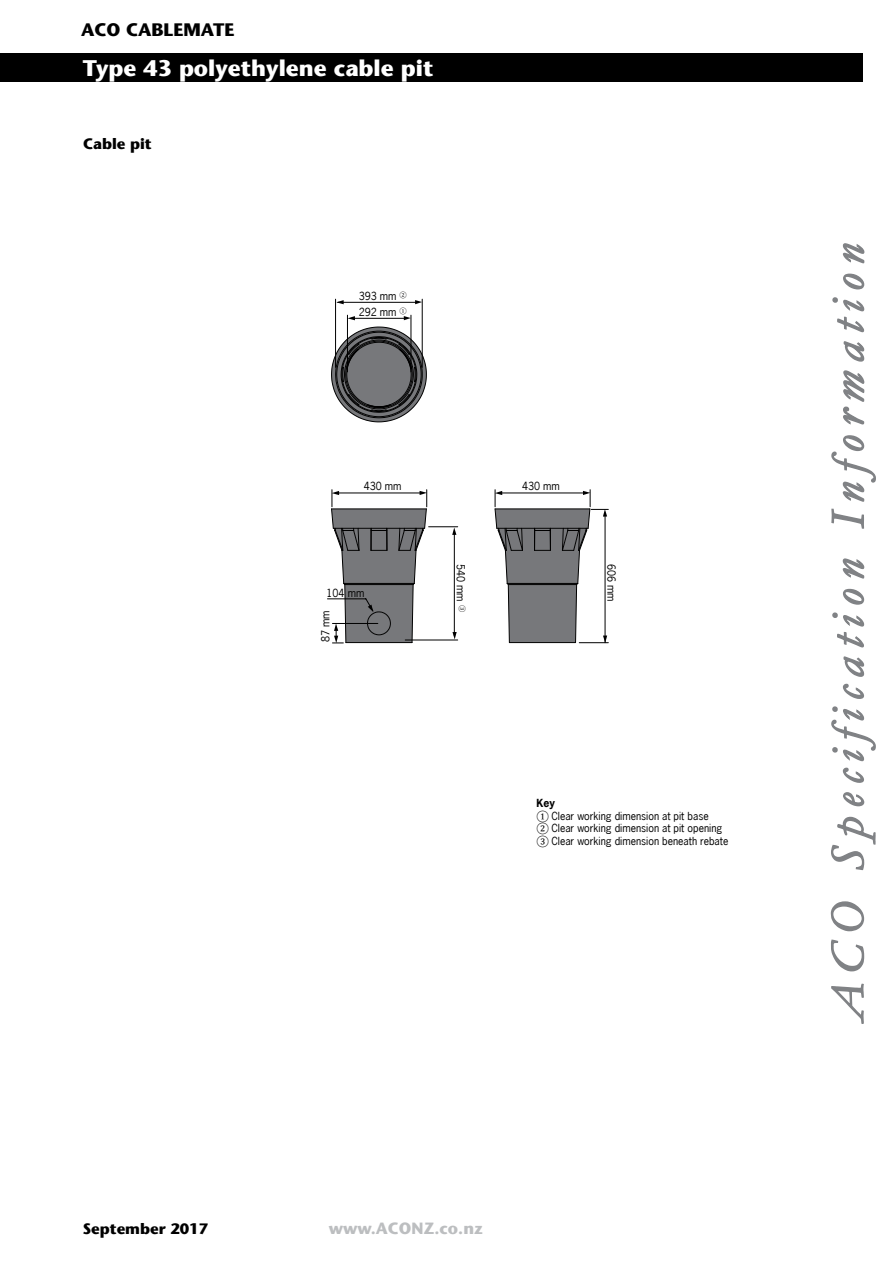
<style>
.page{position:relative;width:893px;height:1263px;background:#fff}
.page>*{position:absolute;margin:0;border:0;box-sizing:border-box;transform-origin:0 0}
.t1{font:700 22.5px "Stone Sans";color:#fff}
.t2{font:700 18px "Stone Sans";color:#000}
.t3{font:700 16.2px "Stone Sans";color:#bcbec0}
.t4{font:700 15px "Stone Sans";color:#000}
.t5{font:10.5px/12.6px "News Gothic";color:#000}
.s1{font-weight:700}
.s2{font-family:"Cambria Math"}
</style>
<div class="page">
<svg style="left:830px;top:243px;width:46px;height:781px"></svg>
<div style="left:0;top:53px;width:863px;height:29px;background:#000"></div>
<svg style="left:331px;top:326px;width:96px;height:97px"></svg>
<hr style="left:335px;top:299px;width:1px;height:68px;background:#000">
<hr style="left:422px;top:299px;width:1px;height:68px;background:#000">
<svg style="left:336px;top:300px;width:8px;height:4px"></svg>
<svg style="left:415px;top:300px;width:7px;height:4px"></svg>
<hr style="left:338px;top:302px;width:80px;height:1px;background:#000">
<hr style="left:347px;top:315px;width:1px;height:57px;background:#000">
<hr style="left:411px;top:315px;width:1px;height:57px;background:#000">
<svg style="left:348px;top:316px;width:7px;height:4px"></svg>
<svg style="left:404px;top:316px;width:7px;height:4px"></svg>
<hr style="left:352px;top:318px;width:54px;height:1px;background:#000">
<svg style="left:494px;top:490px;width:114px;height:153px"></svg>
<svg style="left:327px;top:490px;width:131px;height:153px"></svg>
<h2 class="t2" style="left:81px;top:19px;width:155px">ACO CABLEMATE</h2>
<h1 class="t1" style="left:83px;top:55px;width:352px">Type 43 polyethylene cable pit</h1>
<h3 class="t4" style="left:83px;top:135px;width:70px">Cable pit</h3>
<p class="t5" style="left:359px;top:288px;width:50px;line-height:16px">393 mm <sup>②<br></sup>292 mm <sup>①</sup></p>
<p class="t5" style="left:364px;top:480px;width:39px">430 mm</p>
<p class="t5" style="left:327px;top:586px;width:39px">104 mm</p>
<p class="t5" style="left:319px;top:642px;width:33px;rotate:-90deg">87 mm</p>
<p class="t5" style="left:467px;top:564px;width:50px;rotate:90deg">540 mm <sup>③</sup></p>
<p class="t5" style="left:522px;top:480px;width:39px">430 mm</p>
<p class="t5" style="left:618px;top:564px;width:39px;rotate:90deg">606 mm</p>
<p class="t5" style="left:536px;top:797px;width:193px"><span class="s1">Key<br></span><span class="s2">①</span> Clear working dimension at pit base<br><span class="s2">②</span> Clear working dimension at pit opening<br><span class="s2">③</span> Clear working dimension beneath rebate</p>
<h3 class="t4" style="left:83px;top:1220px;width:127px">September 2017</h3>
<h3 class="t3" style="left:329px;top:1219px;width:156px">www.ACONZ.co.nz</h3>
</div>
